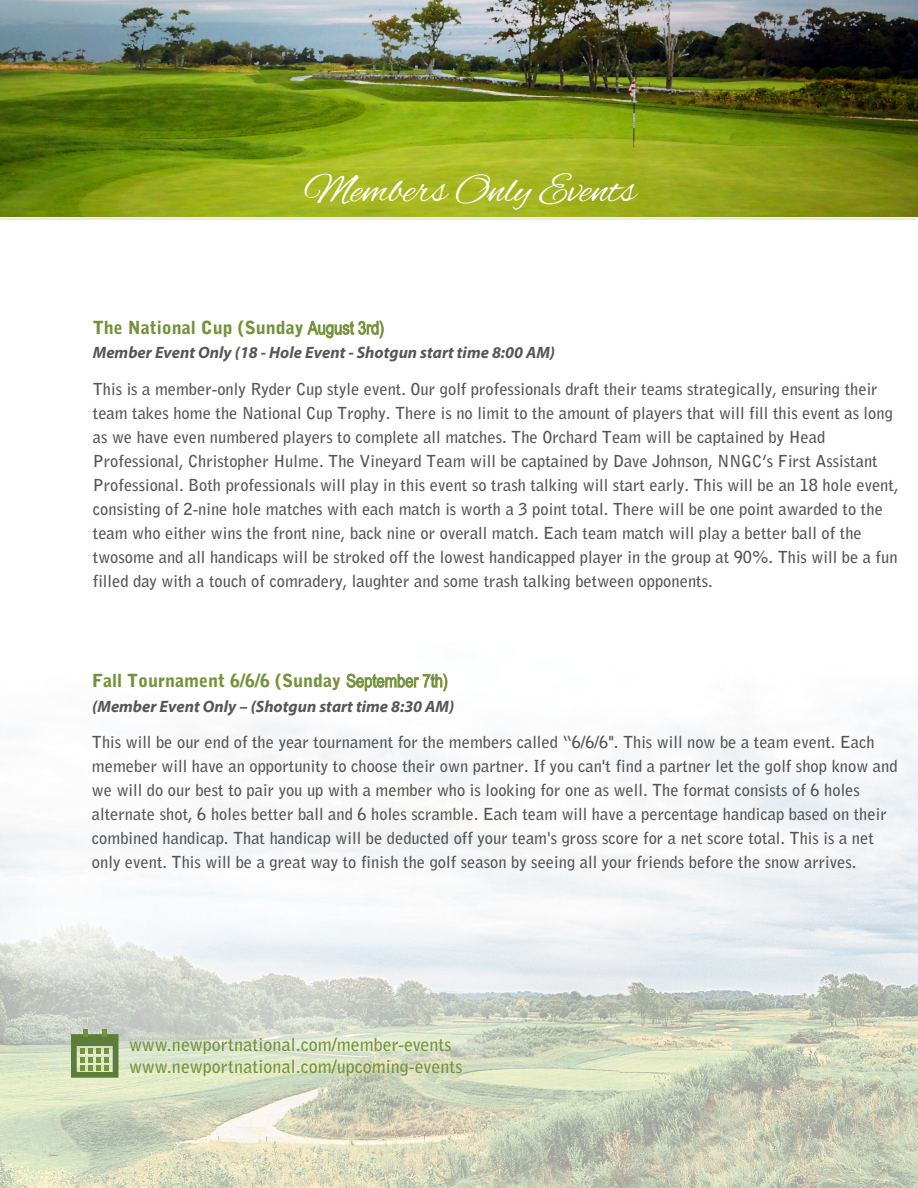
<style>
.page{position:relative;width:918px;height:1188px;background:#fff}
.page>*{position:absolute;margin:0;border:0;box-sizing:border-box;transform-origin:0 0}
.t1{font:42px "Alex Brush";color:#fff}
.t2{font:700 18px "Bell Gothic Std";color:#76923c}
.t3{font:900 18px "Bell Gothic Std";color:#76923c}
.t4{font:700 16.5px/24px "Bell Gothic Std";color:#555655}
.t5{font:italic 700 16.5px "Myriad Pro";color:#555655}
.s1{font-family:"Arial Narrow";font-weight:400}
</style>
<div class="page">
<img style="left:0;top:216px;width:918px;height:972px">
<div style="left:71px;top:1034px;width:48px;height:44px;border:6px solid #5d7e39"></div>
<svg style="left:80px;top:1049px;width:29px;height:21px"></svg>
<div style="left:73px;top:1038px;width:43px;height:8px;background:#5d7e39"></div>
<svg style="left:83px;top:1030px;width:5px;height:7px"></svg>
<svg style="left:102px;top:1030px;width:5px;height:7px"></svg>
<img style="left:0;top:0;width:918px;height:216px">
<hr style="left:0;top:218px;width:916px;height:2px;background:#e6eddb">
<h1 class="t1" style="left:304px;top:166px;width:333px">Members Only Events</h1>
<p class="t3" style="left:93px;top:317px;width:293px">The National Cup (Sunday <span class="s1">August 3rd)</span></p>
<p class="t5" style="left:93px;top:342px;width:464px">Member Event Only (18 - Hole Event - Shotgun start time 8:00 AM)</p>
<p class="t4" style="left:93px;top:377px;width:807px">This is a member-only Ryder Cup style event. Our golf professionals draft their teams strategically, ensuring their team takes home the National Cup Trophy. There is no limit to the amount of players that will fill this event as long as we have even numbered players to complete all matches. The Orchard Team will be captained by Head Professional, Christopher Hulme. The Vineyard Team will be captained by Dave Johnson, NNGC’s First Assistant Professional. Both professionals will play in this event so trash talking will start early. This will be an 18 hole event, consisting of 2-nine hole matches with each match is worth a 3 point total. There will be one point awarded to the team who either wins the front nine, back nine or overall match. Each team match will play a better ball of the twosome and all handicaps will be stroked off the lowest handicapped player in the group at 90%. This will be a fun filled day with a touch of comradery, laughter and some trash talking between opponents.</p>
<p class="t3" style="left:92px;top:670px;width:357px">Fall Tournament 6/6/6 (Sunday <span class="s1">September 7th)</span></p>
<p class="t5" style="left:92px;top:696px;width:363px">(Member Event Only – (Shotgun start time 8:30 AM)</p>
<p class="t4" style="left:92px;top:730px;width:807px">This will be our end of the year tournament for the members called “6/6/6". This will now be a team event. Each memeber will have an opportunity to choose their own partner. If you can't find a partner let the golf shop know and we will do our best to pair you up with a member who is looking for one as well. The format consists of 6 holes alternate shot, 6 holes better ball and 6 holes scramble. Each team will have a percentage handicap based on their combined handicap. That handicap will be deducted off your team's gross score for a net score total. This is a net only event. This will be a great way to finish the golf season by seeing all your friends before the snow arrives.</p>
<p class="t2" style="left:129px;top:1034px;width:324px">www.newportnational.com/member-events</p>
<p class="t2" style="left:129px;top:1055px;width:335px">www.newportnational.com/upcoming-events</p>
</div>
